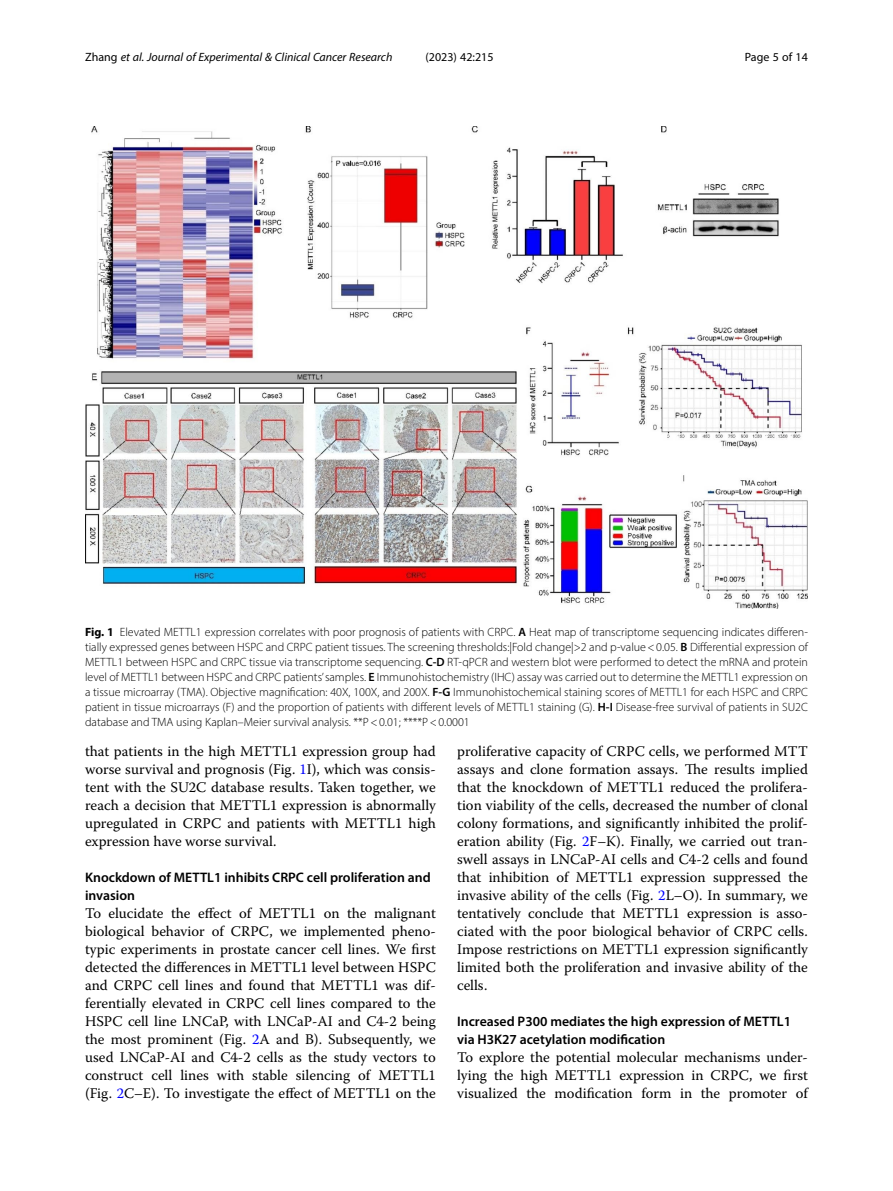
<style>
.page{position:relative;width:893px;height:1191px;background:#fff}
.page>*{position:absolute;margin:0;border:0;box-sizing:border-box;transform-origin:0 0}
.Body_Text{font:14.7px/18px "Warnock Pro";color:#000;text-align:justify}
.Head_2{font:600 13.8px/18px "Myriad Pro";color:#000}
.Figure_Caption{font:300 12px/15px "Myriad Pro";color:#000;text-align:justify}
.t1{font:italic 12px "Myriad Pro";color:#000}
.t2{font:12px "Myriad Pro";color:#000}
.s1{font-style:normal}
.s2{font-weight:700}
.s3{font-weight:600}
.s4{color:#00f}
</style>
<div class="page">
<img style="left:85px;top:126px;width:723px;height:483px">
<p class="t1" style="left:85px;top:50px;width:309px"><span class="s1">Zhang</span> et al. Journal of Experimental &amp; Clinical Cancer Research</p>
<p class="t2" style="left:425px;top:50px;width:70px">(2023) 42:215</p>
<p class="t2" style="left:745px;top:50px;width:65px">Page 5 of 14</p>
<p class="Figure_Caption" style="left:85px;top:624px;width:724px"><span class="s2">Fig. 1</span> Elevated METTL1 expression correlates with poor prognosis of patients with CRPC. <span class="s3">A</span> Heat map of transcriptome sequencing indicates differen&shy;tially expressed genes between HSPC and CRPC patient tissues. The screening thresholds:|Fold change|&gt;2 and p-value&lt;0.05. <span class="s3">B</span> Differential expression of METTL1 between HSPC and CRPC tissue via transcriptome sequencing. <span class="s3">C-D</span> RT-qPCR and western blot were performed to detect the mRNA and protein level of METTL1 between HSPC and CRPC patients’ samples. <span class="s3">E</span> Immunohistochemistry (IHC) assay was carried out to determine the METTL1 expression on a tissue microarray (TMA). Objective magnification: 40X, 100X, and 200X. <span class="s3">F-G</span> Immunohistochemical staining scores of METTL1 for each HSPC and CRPC patient in tissue microarrays (F) and the proportion of patients with different levels of METTL1 staining (G). <span class="s3">H-I</span> Disease-free survival of patients in SU2C database and TMA using Kaplan–Meier survival analysis. **P&lt;0.01; ****P&lt;0.0001</p>
<p class="Body_Text" style="left:85px;top:742px;width:352px">that patients in the high METTL1 expression group had worse survival and prognosis (Fig. <span class="s4">1</span>I), which was consis&shy;tent with the SU2C database results. Taken together, we reach a decision that METTL1 expression is abnormally upregulated in CRPC and patients with METTL1 high expression have worse survival.</p>
<p class="Head_2" style="left:85px;top:868px;width:347px">Knockdown of METTL1 inhibits CRPC cell proliferation and invasion</p>
<p class="Body_Text" style="left:85px;top:904px;width:352px">To elucidate the effect of METTL1 on the malignant biological behavior of CRPC, we implemented pheno&shy;typic experiments in prostate cancer cell lines. We first detected the differences in METTL1 level between HSPC and CRPC cell lines and found that METTL1 was dif&shy;ferentially elevated in CRPC cell lines compared to the HSPC cell line LNCaP, with LNCaP-AI and C4-2 being the most prominent (Fig. <span class="s4">2</span>A and B). Subsequently, we used LNCaP-AI and C4-2 cells as the study vectors to construct cell lines with stable silencing of METTL1 (Fig. <span class="s4">2</span>C–E). To investigate the effect of METTL1 on the</p>
<p class="Body_Text" style="left:457px;top:742px;width:352px">proliferative capacity of CRPC cells, we performed MTT assays and clone formation assays. The results implied that the knockdown of METTL1 reduced the prolifera&shy;tion viability of the cells, decreased the number of clonal colony formations, and significantly inhibited the prolif&shy;eration ability (Fig. <span class="s4">2</span>F–K). Finally, we carried out tran&shy;swell assays in LNCaP-AI cells and C4-2 cells and found that inhibition of METTL1 expression suppressed the invasive ability of the cells (Fig. <span class="s4">2</span>L–O). In summary, we tentatively conclude that METTL1 expression is asso&shy;ciated with the poor biological behavior of CRPC cells.<br>Impose restrictions on METTL1 expression significantly limited both the proliferation and invasive ability of the cells.</p>
<p class="Head_2" style="left:457px;top:1012px;width:336px">Increased P300 mediates the high expression of METTL1 via H3K27 acetylation modification</p>
<p class="Body_Text" style="left:457px;top:1048px;width:352px">To explore the potential molecular mechanisms under&shy;lying the high METTL1 expression in CRPC, we first visualized the modification form in the promoter of</p>
</div>
